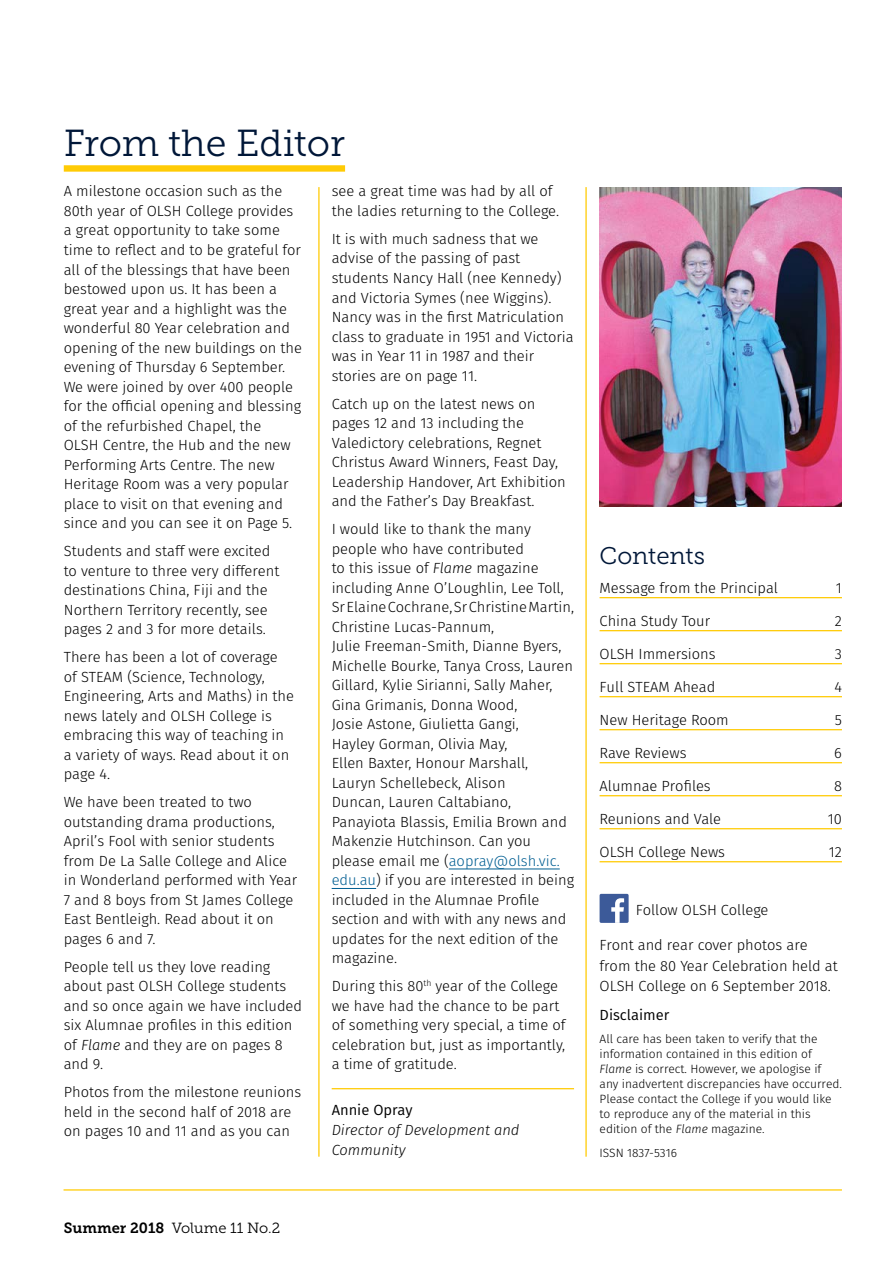
<style>
.page{position:relative;width:893px;height:1263px;background:#fff}
.page>*{position:absolute;margin:0;border:0;box-sizing:border-box;transform-origin:0 0}
.t1{font:37.5px "Museo Slab 300";color:#001738}
.t2{font:24px "Museo Slab 300";color:#001738}
.t3{font:300 14.7px/19.5px "Fira Sans";color:#000}
.t4{font:italic 300 14.7px/20.2px "Fira Sans";color:#000}
.t5{font:14.7px "Museo Slab 300";color:#000}
.t6{font:14.7px "Fira Sans";color:#000}
.t7{font:300 12px/15px "Fira Sans";color:#000}
.s1{font-style:italic}
.s2{color:#005e92}
.s3{font-family:"Museo Slab 700"}
</style>
<div class="page">
<hr style="left:64px;top:1189px;width:778px;height:1px;background:#ffcb05">
<hr style="left:585px;top:187px;width:2px;height:970px;background:#ffcb05">
<hr style="left:318px;top:187px;width:2px;height:970px;background:#ffcb05">
<hr style="left:600px;top:597px;width:242px;height:1px;background:#ffcb05">
<hr style="left:600px;top:630px;width:242px;height:1px;background:#ffcb05">
<hr style="left:600px;top:663px;width:242px;height:1px;background:#ffcb05">
<hr style="left:600px;top:696px;width:242px;height:1px;background:#ffcb05">
<hr style="left:600px;top:729px;width:242px;height:1px;background:#ffcb05">
<hr style="left:600px;top:762px;width:242px;height:1px;background:#ffcb05">
<hr style="left:600px;top:795px;width:242px;height:1px;background:#ffcb05">
<hr style="left:600px;top:828px;width:242px;height:1px;background:#ffcb05">
<hr style="left:600px;top:861px;width:242px;height:1px;background:#ffcb05">
<div style="left:600px;top:894px;width:29px;height:29px;background:#3c5a99;border-radius:2px"></div>
<svg style="left:611px;top:898px;width:13px;height:25px"></svg>
<div style="left:64px;top:165px;width:281px;height:7px;background:#ffcb05"></div>
<hr style="left:449px;top:868px;width:111px;height:1px;background:#005e92">
<hr style="left:332px;top:888px;width:44px;height:1px;background:#005e92">
<hr style="left:332px;top:1088px;width:242px;height:1px;background:#ffcb05">
<img style="left:600px;top:187px;width:242px;height:319px">
<h1 class="t1" style="left:64px;top:122px;width:283px">From the Editor</h1>
<p class="t3" style="left:64px;top:182px;width:240px">A milestone occasion such as the<br>80th year of OLSH College provides a great opportunity to take some time to reflect and to be grateful for all of the blessings that have been bestowed upon us. It has been a great year and a highlight was the wonderful 80 Year celebration and opening of the new buildings on the evening of Thursday 6 September.<br>We were joined by over 400 people for the official opening and blessing of the refurbished Chapel, the<br>OLSH Centre, the Hub and the new<br>Performing Arts Centre. The new<br>Heritage Room was a very popular place to visit on that evening and since and you can see it on Page 5.</p>
<p class="t3" style="left:64px;top:541px;width:217px">Students and staff were excited to venture to three very different destinations China, Fiji and the<br>Northern Territory recently, see pages 2 and 3 for more details.</p>
<p class="t3" style="left:64px;top:647px;width:232px">There has been a lot of coverage of STEAM (Science, Technology,<br>Engineering, Arts and Maths) in the news lately and OLSH College is embracing this way of teaching in a variety of ways. Read about it on page 4.</p>
<p class="t3" style="left:64px;top:792px;width:235px">We have been treated to two outstanding drama productions,<br>April’s Fool with senior students from De La Salle College and Alice in Wonderland performed with Year<br>7 and 8 boys from St James College<br>East Bentleigh. Read about it on pages 6 and 7.</p>
<p class="t3" style="left:64px;top:957px;width:240px">People tell us they love reading about past OLSH College students and so once again we have included six Alumnae profiles in this edition of <span class="s1">Flame</span> and they are on pages 8 and 9.</p>
<p class="t3" style="left:64px;top:1082px;width:239px">Photos from the milestone reunions held in the second half of 2018 are on pages 10 and 11 and as you can</p>
<p class="t3" style="left:332px;top:182px;width:229px">see a great time was had by all of the ladies returning to the College.</p>
<p class="t3" style="left:332px;top:229px;width:244px">It is with much sadness that we advise of the passing of past students Nancy Hall (nee Kennedy) and Victoria Symes (nee Wiggins).<br>Nancy was in the first Matriculation class to graduate in 1951 and Victoria was in Year 11 in 1987 and their stories are on page 11.</p>
<p class="t3" style="left:332px;top:394px;width:235px">Catch up on the latest news on pages 12 and 13 including the<br>Valedictory celebrations, Regnet<br>Christus Award Winners, Feast Day,<br>Leadership Handover, Art Exhibition and the Father’s Day Breakfast.</p>
<p class="t3" style="left:332px;top:519px;width:244px">I would like to thank the many people who have contributed<br>to this issue of <span class="s1">Flame</span> magazine including Anne O’Loughlin, Lee Toll,<br>Sr Elaine Cochrane, Sr Christine Martin,<br>Christine Lucas-Pannum,<br>Julie Freeman-Smith, Dianne Byers,<br>Michelle Bourke, Tanya Cross, Lauren<br>Gillard, Kylie Sirianni, Sally Maher,<br>Gina Grimanis, Donna Wood,<br>Josie Astone, Giulietta Gangi,<br>Hayley Gorman, Olivia May,<br>Ellen Baxter, Honour Marshall,<br>Lauryn Schellebeck, Alison<br>Duncan, Lauren Caltabiano,<br>Panayiota Blassis, Emilia Brown and<br>Makenzie Hutchinson. Can you please email me (<span class="s2">aopray@olsh.vic. edu.au</span>) if you are interested in being included in the Alumnae Profile section and with with any news and updates for the next edition of the magazine.</p>
<p class="t3" style="left:332px;top:976px;width:235px">During this 80<sup>th</sup> year of the College we have had the chance to be part of something very special, a time of celebration but, just as importantly, a time of gratitude.</p>
<p class="t6" style="left:332px;top:1099px;width:82px">Annie Opray</p>
<p class="t4" style="left:332px;top:1120px;width:189px">Director of Development and<br>Community</p>
<p class="t5" style="left:64px;top:1220px;width:218px"><span class="s3">Summer 2018</span> Volume 11 No.2</p>
<h2 class="t2" style="left:600px;top:543px;width:107px">Contents</h2>
<p class="t3" style="left:600px;top:578px;width:180px">Message from the Principal</p>
<p class="t3" style="left:836px;top:578px;width:8px">1</p>
<p class="t3" style="left:600px;top:611px;width:112px">China Study Tour</p>
<p class="t3" style="left:835px;top:611px;width:9px">2</p>
<p class="t3" style="left:600px;top:644px;width:118px">OLSH Immersions</p>
<p class="t3" style="left:835px;top:644px;width:9px">3</p>
<p class="t3" style="left:600px;top:677px;width:117px">Full STEAM Ahead</p>
<p class="t3" style="left:834px;top:677px;width:9px">4</p>
<p class="t3" style="left:600px;top:710px;width:131px">New Heritage Room</p>
<p class="t3" style="left:835px;top:710px;width:9px">5</p>
<p class="t3" style="left:600px;top:743px;width:88px">Rave Reviews</p>
<p class="t3" style="left:834px;top:743px;width:9px">6</p>
<p class="t3" style="left:600px;top:776px;width:113px">Alumnae Profiles</p>
<p class="t3" style="left:834px;top:776px;width:9px">8</p>
<p class="t3" style="left:600px;top:809px;width:123px">Reunions and Vale</p>
<p class="t3" style="left:828px;top:809px;width:16px">10</p>
<p class="t3" style="left:600px;top:842px;width:127px">OLSH College News</p>
<p class="t3" style="left:829px;top:842px;width:15px">12</p>
<p class="t3" style="left:636px;top:900px;width:134px">Follow OLSH College</p>
<p class="t3" style="left:600px;top:935px;width:240px;line-height:20.2px">Front and rear cover photos are from the 80 Year Celebration held at<br>OLSH College on 6 September 2018.</p>
<p class="t6" style="left:600px;top:1004px;width:71px">Disclaimer</p>
<p class="t7" style="left:600px;top:1031px;width:244px">All care has been taken to verify that the information contained in this edition of <span class="s1">Flame</span> is correct. However, we apologise if any inadvertent discrepancies have occurred.<br>Please contact the College if you would like to reproduce any of the material in this edition of the <span class="s1">Flame</span> magazine.</p>
<p class="t7" style="left:600px;top:1145px;width:79px">ISSN 1837-5316</p>
</div>
